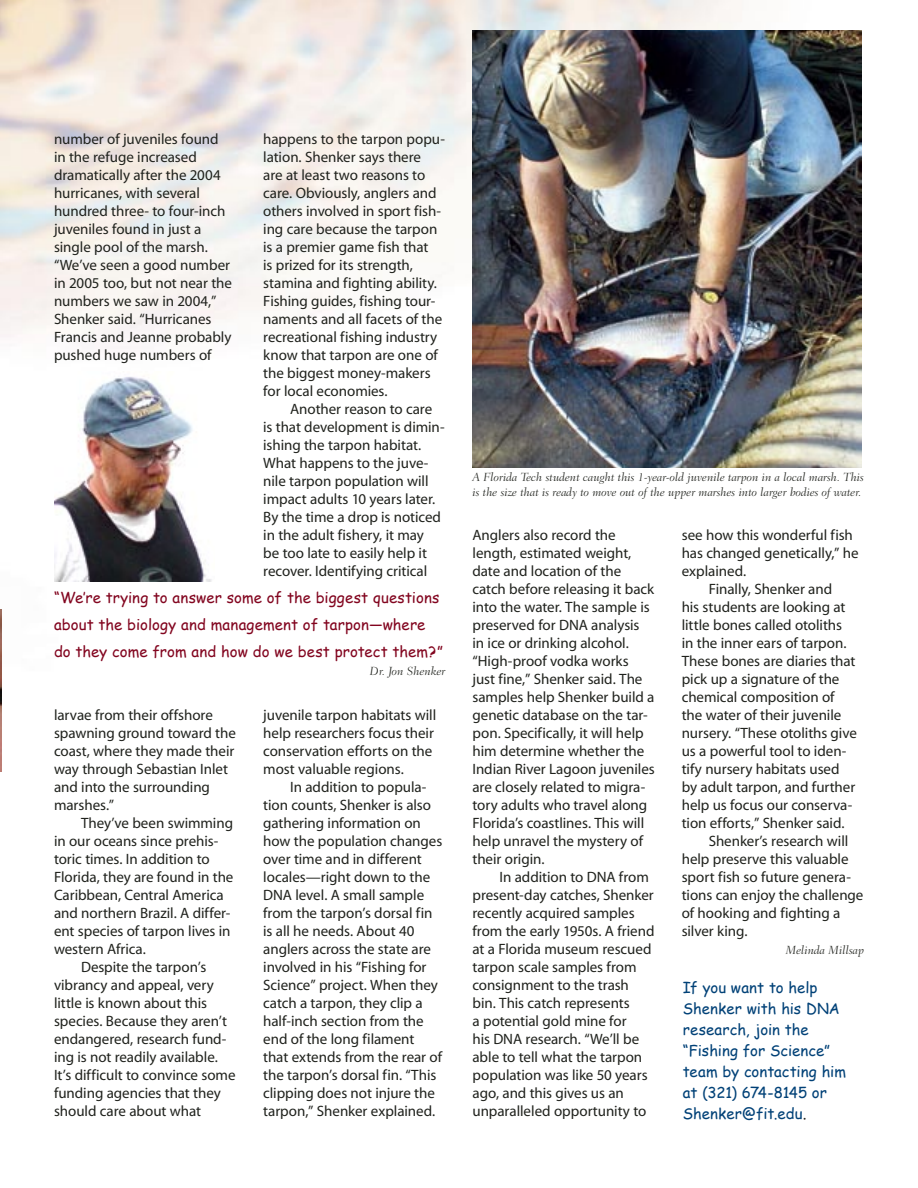
<style>
.page{position:relative;width:918px;height:1188px;background:#fff}
.page>*{position:absolute;margin:0;border:0;box-sizing:border-box;transform-origin:0 0}
.Body_text{font:15px/18px "Myriad";letter-spacing:-.005em;color:#20221d}
.sidebar_10_pt{font:15px/27px "Comic Sans MS";letter-spacing:.005em;color:#82051f}
.t1{font:15px/21px "Comic Sans MS";color:#014177}
.Caption_8_pt{font:italic 300 12px/14.4px "Fairfield LH";letter-spacing:-.005em;color:#20221d}
.s1{color:#20221d}
</style>
<div class="page">
<img style="left:0;top:0;width:862px;height:772px">
<div style="left:54px;top:372px;width:185px;height:209px;background:#fff"></div>
<img style="left:54px;top:377px;width:158px;height:204px">
<img style="left:473px;top:30px;width:388px;height:438px">
<img style="left:0;top:609px;width:1px;height:162px">
<p class="Body_text" style="left:54px;top:131px;width:180px">number of juveniles found in the refuge increased dramatically after the 2004 hurricanes, with several hundred three- to four-inch juveniles found in just a single pool of the marsh. “We’ve seen a good number in 2005 too, but not near the numbers we saw in 2004,”<br>Shenker said. “Hurricanes<br>Francis and Jeanne probably pushed huge numbers of</p>
<p class="Body_text" style="left:263px;top:131px;width:183px">happens to the tarpon popu&shy;lation. Shenker says there<br>are at least two reasons to care. Obviously, anglers and others involved in sport fish&shy;ing care because the tarpon is a premier game fish that<br>is prized for its strength, stamina and fighting ability.<br>Fishing guides, fishing tour&shy;naments and all facets of the recreational fishing industry know that tarpon are one of the biggest money-makers for local economies.</p>
<p class="Body_text" style="left:263px;top:401px;width:183px;text-indent:27px">Another reason to care is that development is dimin&shy;ishing the tarpon habitat.<br>What happens to the juve&shy;nile tarpon population will impact adults 10 years later.<br>By the time a drop is noticed in the adult fishery, it may<br>be too late to easily help it recover. Identifying critical</p>
<p class="sidebar_10_pt" style="left:54px;top:584px;width:391px">“We’re trying to answer some of the biggest questions about the biology and management of tarpon—where do they come from and how do we best protect them?”</p>
<p class="Caption_8_pt" style="left:370px;top:664px;width:77px">Dr. Jon Shenker</p>
<p class="Body_text" style="left:54px;top:707px;width:183px">larvae from their offshore spawning ground toward the coast, where they made their way through Sebastian Inlet and into the surrounding marshes.”</p>
<p class="Body_text" style="left:54px;top:815px;width:181px;text-indent:27px">They’ve been swimming in our oceans since prehis&shy;toric times. In addition to<br>Florida, they are found in the<br>Caribbean, Central America and northern Brazil. A differ&shy;ent species of tarpon lives in western Africa.</p>
<p class="Body_text" style="left:54px;top:959px;width:183px;text-indent:27px">Despite the tarpon’s vibrancy and appeal, very little is known about this species. Because they aren’t endangered, research fund&shy;ing is not readily available.<br>It’s difficult to convince some funding agencies that they should care about what</p>
<p class="Body_text" style="left:263px;top:707px;width:174px">juvenile tarpon habitats will help researchers focus their conservation efforts on the most valuable regions.</p>
<p class="Body_text" style="left:263px;top:779px;width:181px;text-indent:27px">In addition to popula&shy;tion counts, Shenker is also gathering information on how the population changes over time and in different locales—right down to the<br>DNA level. A small sample from the tarpon’s dorsal fin is all he needs. About 40 anglers across the state are involved in his “Fishing for<br>Science” project. When they catch a tarpon, they clip a half-inch section from the end of the long filament that extends from the rear of the tarpon’s dorsal fin. “This clipping does not injure the tarpon,” Shenker explained.</p>
<p class="Caption_8_pt" style="left:473px;top:470px;width:393px">A Florida Tech student caught this 1-year-old juvenile tarpon in a local marsh. This is the size that is ready to move out of the upper marshes into larger bodies of water.</p>
<p class="Body_text" style="left:472px;top:527px;width:184px">Anglers also record the length, estimated weight, date and location of the catch before releasing it back into the water. The sample is preserved for DNA analysis in ice or drinking alcohol. “High-proof vodka works just fine,” Shenker said. The samples help Shenker build a genetic database on the tar&shy;pon. Specifically, it will help him determine whether the<br>Indian River Lagoon juveniles are closely related to migra&shy;tory adults who travel along<br>Florida’s coastlines. This will help unravel the mystery of their origin.</p>
<p class="Body_text" style="left:472px;top:869px;width:183px;text-indent:27px">In addition to DNA from present-day catches, Shenker recently acquired samples from the early 1950s. A friend at a Florida museum rescued tarpon scale samples from consignment to the trash bin. This catch represents<br>a potential gold mine for<br>his DNA research. “We’ll be able to tell what the tarpon population was like 50 years ago, and this gives us an unparalleled opportunity to</p>
<p class="Body_text" style="left:682px;top:527px;width:179px">see how this wonderful fish has changed genetically,” he explained.</p>
<p class="Body_text" style="left:682px;top:581px;width:177px;text-indent:27px">Finally, Shenker and<br>his students are looking at little bones called otoliths in the inner ears of tarpon.<br>These bones are diaries that pick up a signature of the chemical composition of the water of their juvenile nursery. “These otoliths give us a powerful tool to iden&shy;tify nursery habitats used by adult tarpon, and further help us focus our conserva&shy;tion efforts,” Shenker said.</p>
<p class="Body_text" style="left:682px;top:833px;width:183px;text-indent:27px">Shenker’s research will help preserve this valuable sport fish so future genera&shy;tions can enjoy the challenge of hooking and fighting a silver king.</p>
<p class="Caption_8_pt" style="left:786px;top:943px;width:80px">Melinda Millsap</p>
<p class="t1" style="left:683px;top:976px;width:165px">If you want to help<br>Shenker with his DNA research, join the “Fishing for Science” team by contacting him at (321) 674-8145 or<br>Shenker@fit.edu<span class="s1">.</span></p>
</div>
